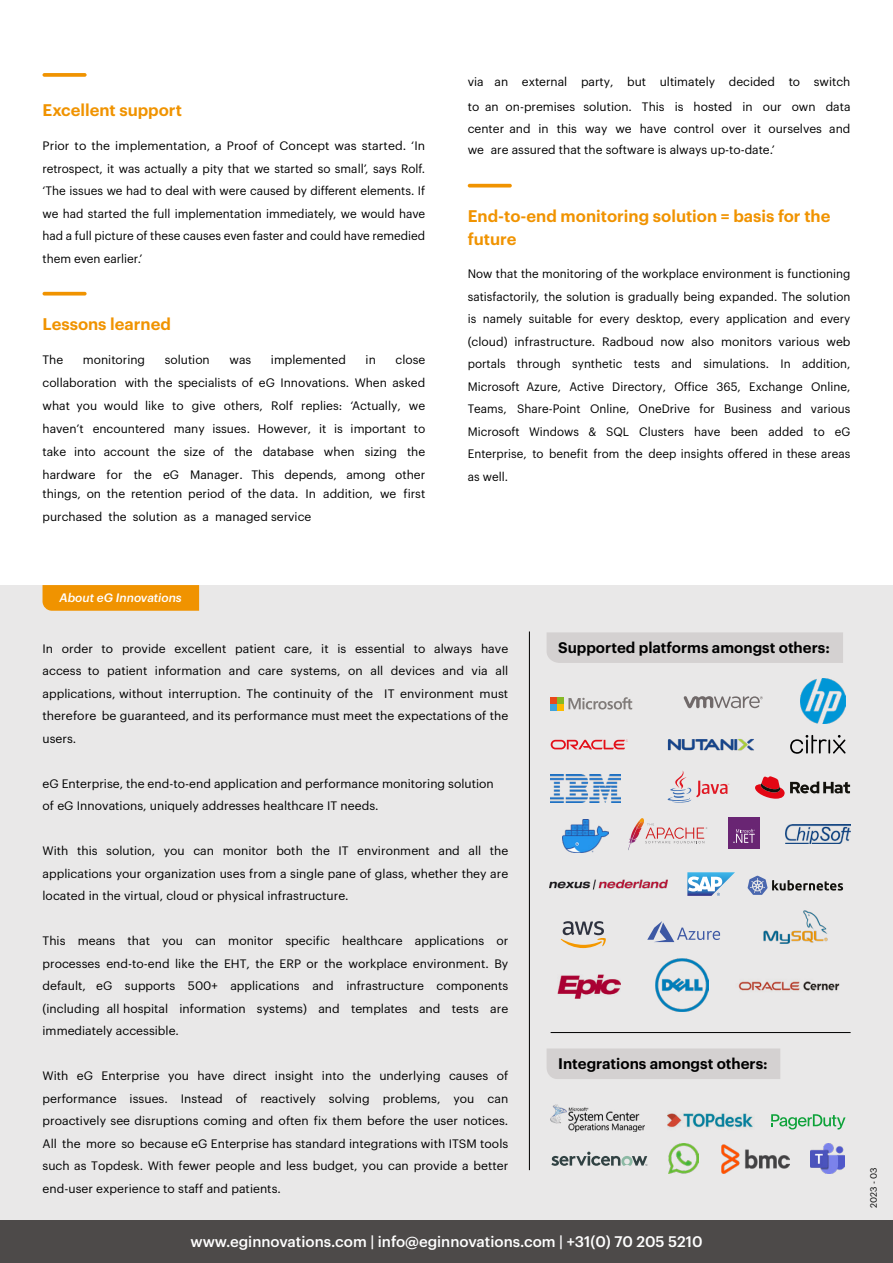
<style>
.page{position:relative;width:893px;height:1263px;background:#fff}
.page>*{position:absolute;margin:0;border:0;box-sizing:border-box;transform-origin:0 0}
.t1{font:600 16.5px/22.5px "Graphik";color:#f09300}
.t2{font:500 15px "Graphik";color:#fff}
.t3{font:600 15px "Graphik";color:#000}
.t4{font:12px/22.5px "Graphik";color:#000;text-align:justify}
.t5{font:italic 500 12px "Graphik";color:#fff}
.t6{font:9px "Graphik";color:#000}
</style>
<div class="page">
<svg style="left:43px;top:73px;width:44px;height:4px"></svg>
<svg style="left:43px;top:292px;width:44px;height:4px"></svg>
<svg style="left:468px;top:184px;width:44px;height:4px"></svg>
<div style="left:0;top:585px;width:893px;height:678px;background:#e9e8e8"></div>
<svg style="left:43px;top:585px;width:156px;height:26px;background:#ef9403"></svg>
<div style="left:547px;top:632px;width:296px;height:31px;background:#d4d1d1"></div>
<div style="left:547px;top:1048px;width:233px;height:31px;background:#d4d1d1"></div>
<div style="left:0;top:1220px;width:893px;height:43px;background:#4d4a49"></div>
<svg style="left:560px;top:921px;width:46px;height:27px"></svg>
<svg style="left:667px;top:770px;width:62px;height:32px"></svg>
<svg style="left:551px;top:697px;width:81px;height:13px"></svg>
<svg style="left:687px;top:872px;width:48px;height:24px"></svg>
<svg style="left:628px;top:818px;width:79px;height:32px"></svg>
<svg style="left:790px;top:735px;width:56px;height:19px"></svg>
<svg style="left:647px;top:921px;width:73px;height:21px"></svg>
<div style="left:728px;top:817px;width:32px;height:31px;background:#692573"></div>
<svg style="left:733px;top:829px;width:22px;height:14px"></svg>
<svg style="left:551px;top:740px;width:77px;height:9px"></svg>
<svg style="left:755px;top:776px;width:95px;height:23px"></svg>
<svg style="left:748px;top:876px;width:95px;height:19px"></svg>
<svg style="left:683px;top:696px;width:80px;height:12px"></svg>
<img style="left:801px;top:679px;width:44px;height:44px">
<img style="left:667px;top:739px;width:87px;height:12px">
<img style="left:551px;top:775px;width:69px;height:27px">
<img style="left:562px;top:819px;width:46px;height:33px">
<img style="left:656px;top:958px;width:52px;height:53px">
<img style="left:763px;top:910px;width:65px;height:34px">
<hr style="left:529px;top:631px;width:1px;height:539px;background:#000">
<img style="left:785px;top:825px;width:66px;height:18px">
<img style="left:557px;top:974px;width:63px;height:24px">
<img style="left:738px;top:981px;width:102px;height:10px">
<img style="left:550px;top:879px;width:118px;height:11px">
<svg style="left:771px;top:1114px;width:74px;height:15px"></svg>
<svg style="left:551px;top:1151px;width:96px;height:15px"></svg>
<img style="left:551px;top:1104px;width:93px;height:27px">
<img style="left:721px;top:1145px;width:69px;height:29px">
<img style="left:668px;top:1113px;width:86px;height:15px">
<hr style="left:551px;top:1032px;width:300px;height:1px;background:#000">
<img style="left:668px;top:1144px;width:30px;height:30px">
<img style="left:810px;top:1143px;width:35px;height:31px">
<p class="t1" style="left:43px;top:99px;width:141px">Excellent support</p>
<p class="t4" style="left:43px;top:135px;width:384px">Prior to the implementation, a Proof of Concept was started. ‘In retrospect, it was actually a pity that we started so small’, says Rolf. ‘The issues we had to deal with were caused by different elements. If we had started the full implementation immediately, we would have had a full picture of these causes even faster and could have remedied them even earlier.’</p>
<p class="t1" style="left:43px;top:313px;width:130px">Lessons learned</p>
<p class="t4" style="left:43px;top:348px;width:22px">The</p>
<p class="t4" style="left:83px;top:348px;width:64px">monitoring</p>
<p class="t4" style="left:165px;top:348px;width:46px">solution</p>
<p class="t4" style="left:229px;top:348px;width:23px">was</p>
<p class="t4" style="left:271px;top:348px;width:76px">implemented</p>
<p class="t4" style="left:366px;top:348px;width:12px">in</p>
<p class="t4" style="left:43px;top:348px;width:384px;line-height:23px;text-indent:353px">close collaboration with the specialists of eG Innovations. When asked what you would like to give others, Rolf replies: ‘Actually, we haven’t encountered many issues. However, it is important to take into account the size of the database when sizing the hardware for the eG Manager. This depends, among other</p>
<p class="t4" style="left:43px;top:483px;width:384px;line-height:23px">things, on the retention period of the data. In addition, we first purchased the solution as a managed service</p>
<p class="t4" style="left:468px;top:70px;width:384px;line-height:24.9px">via an external party, but ultimately decided to switch to an on-premises solution. This is hosted in our own data</p>
<p class="t4" style="left:468px;top:118px;width:384px;line-height:21.5px">center and in this way we have control over it ourselves and we are assured that the software is always up-to-date.’</p>
<p class="t1" style="left:468px;top:205px;width:364px">End-to-end monitoring solution = basis for the future</p>
<p class="t4" style="left:468px;top:263px;width:384px">Now that the monitoring of the workplace environment is functioning satisfactorily, the solution is gradually being expanded. The solution is namely suitable for every desktop, every application and every (cloud) infrastructure. Radboud now also monitors various web portals through synthetic tests and simulations. In addition, Microsoft Azure, Active Directory, Office 365, Exchange Online, Teams, Share-Point Online, OneDrive for Business and various Microsoft Windows &amp; SQL Clusters have been added to eG Enterprise, to benefit from the deep insights offered in these areas as well.</p>
<p class="t5" style="left:59px;top:589px;width:124px">About eG Innovations</p>
<p class="t4" style="left:43px;top:637px;width:467px">In order to provide excellent patient care, it is essential to always have access to patient information and care systems, on all devices and via all applications, without interruption. The continuity of the IT environment must therefore be guaranteed, and its performance must meet the expectations of the users.</p>
<p class="t4" style="left:43px;top:772px;width:453px">eG Enterprise, the end-to-end application and performance monitoring solution of eG Innovations, uniquely addresses healthcare IT needs.</p>
<p class="t4" style="left:43px;top:840px;width:467px">With this solution, you can monitor both the IT environment and all the applications your organization uses from a single pane of glass, whether they are located in the virtual, cloud or physical infrastructure.</p>
<p class="t4" style="left:43px;top:930px;width:467px">This means that you can monitor specific healthcare applications or processes end-to-end like the EHT, the ERP or the workplace environment. By default, eG supports 500+ applications and infrastructure components (including all hospital information systems) and templates and tests are immediately accessible.</p>
<p class="t4" style="left:43px;top:1065px;width:467px">With eG Enterprise you have direct insight into the underlying causes of performance issues. Instead of reactively solving problems, you can proactively see disruptions coming and often fix them before the user notices.<br>All the more so because eG Enterprise has standard integrations with ITSM tools such as Topdesk. With fewer people and less budget, you can provide a better end-user experience to staff and patients.</p>
<p class="t3" style="left:558px;top:639px;width:273px">Supported platforms amongst others:</p>
<p class="t3" style="left:558px;top:1055px;width:211px">Integrations amongst others:</p>
<p class="t2" style="left:190px;top:1230px;width:514px">www.eginnovations.com | info@eginnovations.com | +31(0) 70 205 5210</p>
<p class="t6" style="left:868px;top:1208px;width:42px;rotate:-90deg">2023 - 03</p>
</div>
